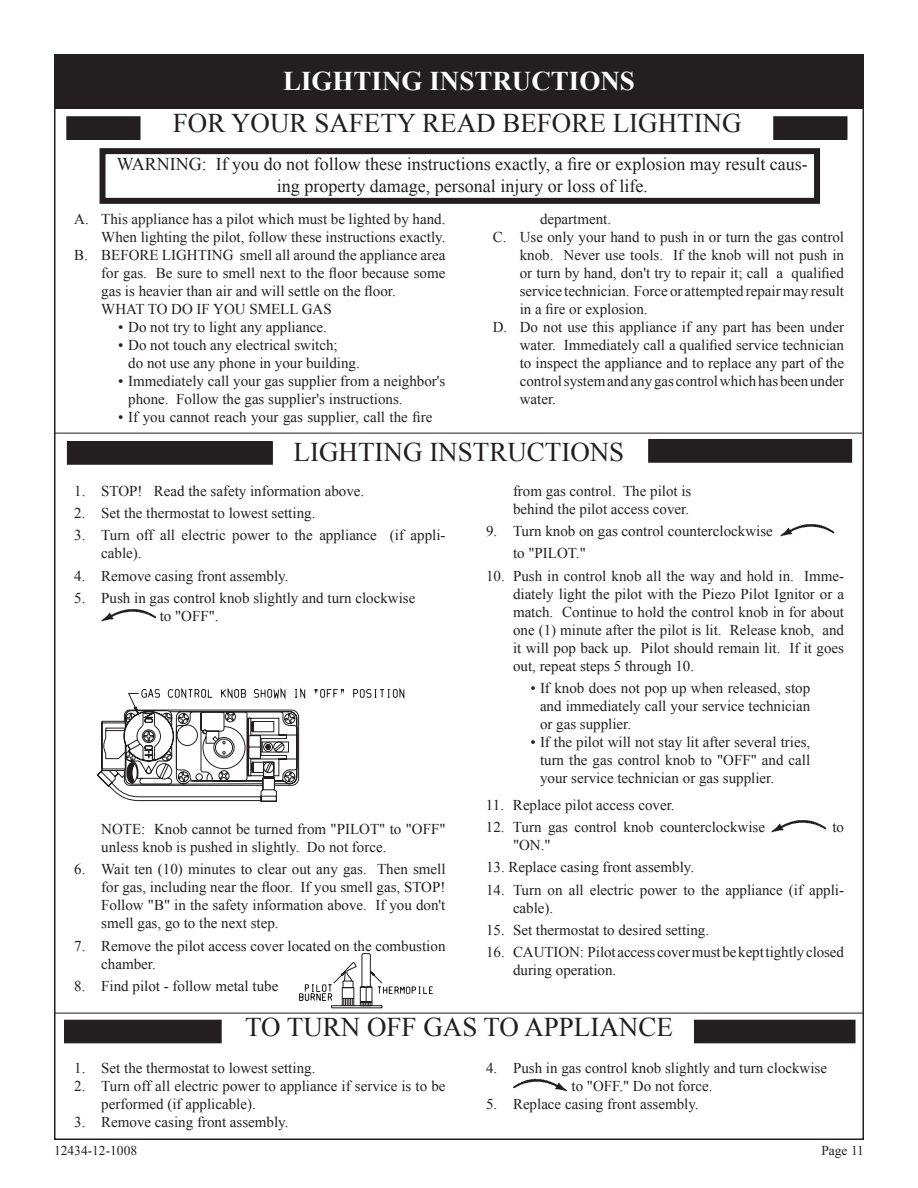
<style>
.page{position:relative;width:918px;height:1188px;background:#fff}
.page>*{position:absolute;margin:0;border:0;box-sizing:border-box;transform-origin:0 0}
.t1{font:27px "Times New Roman";color:#231f20}
.t2{font:700 27px "Times New Roman";color:#fff}
.t3{font:18px/21.6px "Times New Roman";color:#231f20;text-align:center}
.t4{font:15px/18px "Times New Roman";color:#231f20}
.t5{font:13.5px "Times New Roman";color:#231f20}
</style>
<div class="page">
<div style="left:100px;top:148px;width:720px;height:56px;border:6px solid #231f20"></div>
<div style="left:67px;top:117px;width:73px;height:22px;background:#231f20"></div>
<div style="left:66px;top:116px;width:75px;height:24px;border:2px solid #231f20"></div>
<div style="left:774px;top:117px;width:73px;height:22px;background:#231f20"></div>
<div style="left:773px;top:116px;width:75px;height:24px;border:2px solid #231f20"></div>
<img style="left:513px;top:1079px;width:55px;height:12px">
<div style="left:695px;top:1020px;width:160px;height:23px;background:#231f20"></div>
<div style="left:65px;top:1020px;width:156px;height:23px;background:#231f20"></div>
<hr style="left:54px;top:1013px;width:810px;height:1px;background:#231f20">
<img style="left:101px;top:609px;width:55px;height:12px">
<img style="left:780px;top:524px;width:55px;height:12px">
<img style="left:772px;top:820px;width:54px;height:12px">
<div style="left:649px;top:440px;width:202px;height:22px;background:#231f20"></div>
<div style="left:648px;top:439px;width:204px;height:24px;border:2px solid #231f20"></div>
<div style="left:68px;top:442px;width:204px;height:22px;background:#231f20"></div>
<div style="left:67px;top:441px;width:206px;height:24px;border:2px solid #231f20"></div>
<hr style="left:54px;top:433px;width:808px;height:1px;background:#231f20">
<svg style="left:299px;top:953px;width:134px;height:55px"></svg>
<svg style="left:97px;top:688px;width:307px;height:114px"></svg>
<div style="left:54px;top:54px;width:810px;height:54px;background:#231f20"></div>
<h1 class="t2" style="left:283px;top:63px;width:353px">LIGHTING INSTRUCTIONS</h1>
<h1 class="t1" style="left:173px;top:105px;width:570px">FOR YOUR SAFETY READ BEFORE LIGHTING</h1>
<p class="t3" style="left:117px;top:153px;width:693px">WARNING: If you do not follow these instructions exactly, a fire or explosion may result caus&shy;ing property damage, personal injury or loss of life.</p>
<p class="t4" style="left:74px;top:210px;width:373px">A. This appliance has a pilot which must be lighted by hand.</p>
<p class="t4" style="left:101px;top:228px;width:346px">When lighting the pilot, follow these instructions exactly.</p>
<p class="t4" style="left:74px;top:246px;width:373px">B. BEFORE LIGHTING smell all around the appliance area</p>
<p class="t4" style="left:101px;top:264px;width:346px">for gas. Be sure to smell next to the floor because some</p>
<p class="t4" style="left:101px;top:282px;width:296px">gas is heavier than air and will settle on the floor.</p>
<p class="t4" style="left:101px;top:300px;width:232px">WHAT TO DO IF YOU SMELL GAS</p>
<p class="t4" style="left:118px;top:318px;width:210px">• Do not try to light any appliance.</p>
<p class="t4" style="left:128px;top:336px;width:233px;text-indent:-10px">• Do not touch any electrical switch;<br>do not use any phone in your building.</p>
<p class="t4" style="left:128px;top:372px;width:319px;text-indent:-10px">• Immediately call your gas supplier from a neighbor's phone. Follow the gas supplier's instructions.</p>
<p class="t4" style="left:118px;top:408px;width:316px">• If you cannot reach your gas supplier, call the fire</p>
<p class="t4" style="left:540px;top:210px;width:73px">department.</p>
<p class="t4" style="left:493px;top:228px;width:353px">C. Use only your hand to push in or turn the gas control</p>
<p class="t4" style="left:520px;top:246px;width:326px">knob. Never use tools. If the knob will not push in</p>
<p class="t4" style="left:520px;top:264px;width:326px">or turn by hand, don't try to repair it; call a qualified</p>
<p class="t4" style="left:520px;top:282px;width:326px">service technician. Force or attempted repair may result</p>
<p class="t4" style="left:520px;top:300px;width:129px">in a fire or explosion.</p>
<p class="t4" style="left:493px;top:318px;width:353px">D. Do not use this appliance if any part has been under</p>
<p class="t4" style="left:520px;top:336px;width:326px">water. Immediately call a qualified service technician</p>
<p class="t4" style="left:520px;top:354px;width:326px">to inspect the appliance and to replace any part of the</p>
<p class="t4" style="left:520px;top:372px;width:326px">control system and any gas control which has been under</p>
<p class="t4" style="left:520px;top:390px;width:38px">water.</p>
<h1 class="t1" style="left:294px;top:434px;width:332px">LIGHTING INSTRUCTIONS</h1>
<p class="t4" style="left:74px;top:481px;width:292px">1. STOP! Read the safety information above.</p>
<p class="t4" style="left:74px;top:504px;width:243px">2. Set the thermostat to lowest setting.</p>
<p class="t4" style="left:101px;top:526px;width:346px;text-indent:-27px">3. Turn off all electric power to the appliance (if appli&shy;cable).</p>
<p class="t4" style="left:74px;top:566px;width:216px">4. Remove casing front assembly.</p>
<p class="t4" style="left:160px;top:589px;width:257px;text-indent:-86px">5. Push in gas control knob slightly and turn clockwise to "OFF".</p>
<p class="t4" style="left:101px;top:820px;width:346px">NOTE: Knob cannot be turned from "PILOT" to "OFF" unless knob is pushed in slightly. Do not force.</p>
<p class="t4" style="left:101px;top:860px;width:346px;text-align:justify;text-indent:-27px">6. Wait ten (10) minutes to clear out any gas. Then smell for gas, including near the floor. If you smell gas, STOP!<br>Follow "B" in the safety information above. If you don't smell gas, go to the next step.</p>
<p class="t4" style="left:101px;top:937px;width:346px;text-indent:-27px">7. Remove the pilot access cover located on the combustion chamber.</p>
<p class="t4" style="left:74px;top:977px;width:206px">8. Find pilot - follow metal tube</p>
<p class="t4" style="left:513px;top:481px;width:180px">from gas control. The pilot is behind the pilot access cover.</p>
<p class="t4" style="left:513px;top:520px;width:261px;line-height:22.4px;text-indent:-27px">9. Turn knob on gas control counterclockwise to "PILOT."</p>
<p class="t4" style="left:513px;top:566px;width:333px;text-align:justify;text-indent:-27px">10. Push in control knob all the way and hold in. Imme&shy;diately light the pilot with the Piezo Pilot Ignitor or a match. Continue to hold the control knob in for about one (1) minute after the pilot is lit. Release knob, and it will pop back up. Pilot should remain lit. If it goes out, repeat steps 5 through 10.</p>
<p class="t4" style="left:540px;top:679px;width:272px;text-align:justify;text-indent:-9px">• If knob does not pop up when released, stop and immediately call your service technician or gas supplier.</p>
<p class="t4" style="left:540px;top:733px;width:272px;text-align:justify;text-indent:-9px">• If the pilot will not stay lit after several tries, turn the gas control knob to "OFF" and call your service technician or gas supplier.</p>
<p class="t4" style="left:486px;top:795px;width:190px">11. Replace pilot access cover.</p>
<p class="t4" style="left:486px;top:818px;width:281px">12. Turn gas control knob counterclockwise</p>
<p class="t4" style="left:832px;top:818px;width:13px">to</p>
<p class="t4" style="left:513px;top:836px;width:39px">"ON."</p>
<p class="t4" style="left:486px;top:858px;width:210px">13. Replace casing front assembly.</p>
<p class="t4" style="left:513px;top:880px;width:333px;text-indent:-27px">14. Turn on all electric power to the appliance (if appli&shy;cable).</p>
<p class="t4" style="left:486px;top:921px;width:225px">15. Set thermostat to desired setting.</p>
<p class="t4" style="left:513px;top:943px;width:333px;text-indent:-27px">16. CAUTION: Pilot access cover must be kept tightly closed during operation.</p>
<h1 class="t1" style="left:245px;top:1009px;width:429px">TO TURN OFF GAS TO APPLIANCE</h1>
<p class="t4" style="left:74px;top:1059px;width:243px">1. Set the thermostat to lowest setting.</p>
<p class="t4" style="left:101px;top:1077px;width:346px;text-indent:-27px">2. Turn off all electric power to appliance if service is to be performed (if applicable).</p>
<p class="t4" style="left:74px;top:1113px;width:216px">3. Remove casing front assembly.</p>
<p class="t4" style="left:572px;top:1059px;width:257px;text-indent:-86px">4. Push in gas control knob slightly and turn clockwise to "OFF." Do not force.</p>
<p class="t4" style="left:486px;top:1095px;width:214px">5. Replace casing front assembly.</p>
<p class="t5" style="left:54px;top:1142px;width:85px">12434-12-1008</p>
<p class="t5" style="left:821px;top:1142px;width:44px">Page 11</p>
</div>
